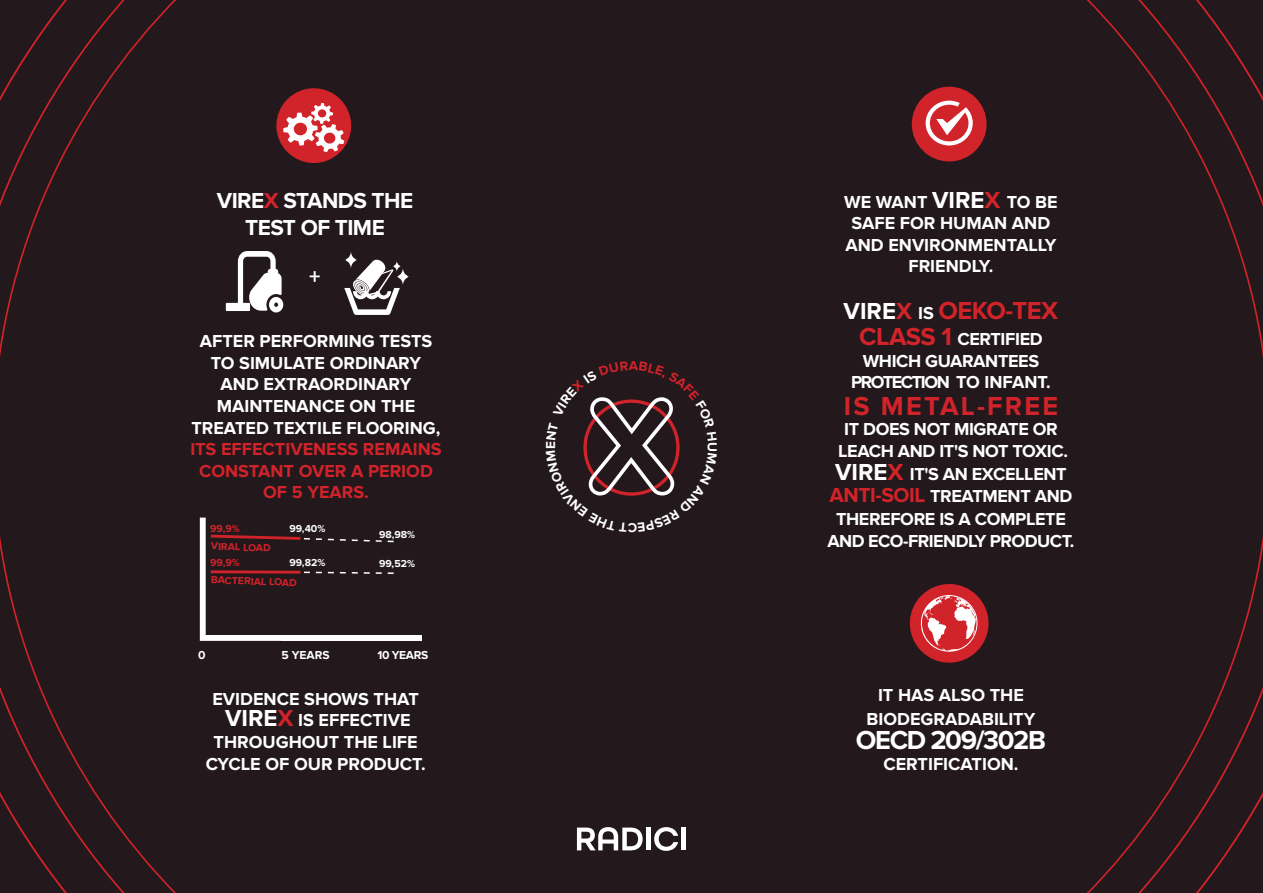
<style>
.page{position:relative;width:1263px;height:893px;background:#23181c}
.page>*{position:absolute;margin:0;border:0;box-sizing:border-box;transform-origin:0 0}
.t1{font:27px "RADICI Text 5.Bold";letter-spacing:.08em;color:#d1232a}
.t2{font:27px "RADICI Text 5.Bold";letter-spacing:-.05em;color:#fff}
.t3{font:25.5px "RADICI Text 5.Bold";letter-spacing:-.02em;color:#d1232a}
.t4{font:22.5px "RADICI Text 5.Bold";letter-spacing:-.025em;color:#fff}
.t5{font:18px/21.6px "RADICI Text 5.Bold";color:#fff;text-align:center}
.t6{font:18px "RADICI Text 5.Bold";letter-spacing:-.02em;color:#fff}
.t7{font:18px/21.6px "RADICI Text 5.Bold";color:#d1232a;text-align:center}
.t8{font:18px "RADICI Text 5.Bold";letter-spacing:-.03em;color:#fff}
.t9{font:18px "RADICI Text 5.Bold";letter-spacing:-.08em;color:#fff}
.t10{font:13.5px "RADICI Text 5.Bold";color:#fff}
.t11{font:12px "RADICI Text 5.Bold";letter-spacing:-.03em;color:#fff}
.t12{font:10.5px "RADICI Text 5.Bold";color:#d1232a}
.t13{font:10.5px "RADICI Text 5.Bold";color:#fff}
.s1{color:#d1232a}
.s2{color:#fff}
.s3{font-size:24px}
.s4{font-size:24px;color:#d1232a}
.s5{font-size:24px;color:#fff}
.s6{font-size:18px;color:#fff}
.s7{font-size:25.5px;color:#d1232a}
.s8{font-size:21px;color:#d1232a}
</style>
<div class="page">
<svg style="left:577px;top:827px;width:66px;height:23px"></svg>
<div style="left:646px;top:828px;width:5px;height:22px;background:#fff"></div>
<svg style="left:654px;top:827px;width:24px;height:24px"></svg>
<hr style="left:682px;top:828px;width:4px;height:22px;background:#fff">
<div style="left:912px;top:87px;width:74px;height:74px;background:#d1232a;border-radius:50%"></div>
<svg style="left:925px;top:101px;width:48px;height:44px"></svg>
<div style="left:910px;top:584px;width:78px;height:79px;background:#d1232a;border-radius:50%"></div>
<svg style="left:921px;top:595px;width:56px;height:57px"></svg>
<div style="left:276px;top:88px;width:75px;height:75px;background:#d1232a;border-radius:50%"></div>
<svg style="left:283px;top:103px;width:61px;height:49px"></svg>
<div style="left:281px;top:635px;width:141px;height:6px;background:#fff"></div>
<svg style="left:226px;top:251px;width:57px;height:61px"></svg>
<svg style="left:345px;top:251px;width:12px;height:18px"></svg>
<svg style="left:397px;top:268px;width:12px;height:18px"></svg>
<svg style="left:344px;top:260px;width:56px;height:55px"></svg>
<svg style="left:200px;top:518px;width:195px;height:123px;background:#3b2e32"></svg>
<svg style="left:546px;top:361px;width:171px;height:171px;background:#332428"></svg>
<p class="t4" style="left:217px;top:187px;width:198px">VIRE<span class="s1">X</span> STANDS THE</p>
<p class="t4" style="left:245px;top:214px;width:141px">TEST OF TIME</p>
<p class="t4" style="left:309px;top:263px;width:13px">+</p>
<p class="t5" style="left:200px;top:331px;width:234px">AFTER PERFORMING TESTS<br>TO SIMULATE ORDINARY<br>AND EXTRAORDINARY</p>
<p class="t5" style="left:217px;top:395px;width:200px">MAINTENANCE ON THE</p>
<p class="t7" style="left:190px;top:417px;width:253px"><span class="s2">TREATED TEXTILE FLOORING,<br></span>ITS EFFECTIVENESS REMAINS<br>CONSTANT OVER A PERIOD<br>OF 5 YEARS.</p>
<p class="t12" style="left:210px;top:523px;width:31px">99,9%</p>
<p class="t13" style="left:289px;top:523px;width:37px">99,40%</p>
<p class="t13" style="left:379px;top:528px;width:38px">98,98%</p>
<p class="t12" style="left:211px;top:540px;width:61px;rotate:2deg">VIRAL LOAD</p>
<p class="t12" style="left:210px;top:556px;width:31px">99,9%</p>
<p class="t13" style="left:289px;top:556px;width:37px">99,82%</p>
<p class="t13" style="left:379px;top:557px;width:37px">99,52%</p>
<p class="t12" style="left:211px;top:574px;width:87px;rotate:2deg">BACTERIAL LOAD</p>
<p class="t11" style="left:198px;top:648px;width:9px">0</p>
<p class="t11" style="left:281px;top:648px;width:50px">5 YEARS</p>
<p class="t11" style="left:377px;top:648px;width:52px">10 YEARS</p>
<p class="t5" style="left:212px;top:688px;width:208px">EVIDENCE SHOWS THAT</p>
<p class="t5" style="left:206px;top:710px;width:221px"><span class="s3">VIRE</span><span class="s4">X</span> IS EFFECTIVE<br>THROUGHOUT THE LIFE<br>CYCLE OF OUR PRODUCT.</p>
<p class="t10" style="left:543px;top:449px;width:9px;rotate:-90deg">E</p>
<p class="t10" style="left:720px;top:442px;width:11px;rotate:90deg">U</p>
<p class="t5" style="left:844px;top:191px;width:215px">WE WANT <span class="s3">VIRE</span><span class="s4">X</span> TO BE<br>SAFE FOR HUMAN AND</p>
<p class="t5" style="left:845px;top:234px;width:213px">AND ENVIRONMENTALLY<br>FRIENDLY.</p>
<p class="t3" style="left:844px;top:296px;width:216px"><span class="s5">VIRE</span><span class="s3">X</span> <span class="s6">IS</span> OEKO-TEX</p>
<p class="t6" style="left:859px;top:329px;width:185px"><span class="s7">CLASS 1</span> CERTIFIED</p>
<p class="t6" style="left:863px;top:350px;width:178px">WHICH GUARANTEES</p>
<p class="t9" style="left:851px;top:372px;width:201px">PROTECTION TO INFANT.</p>
<p class="t1" style="left:844px;top:391px;width:216px">IS METAL-FREE</p>
<p class="t6" style="left:844px;top:418px;width:215px">IT DOES NOT MIGRATE OR</p>
<p class="t6" style="left:838px;top:441px;width:231px">LEACH AND IT'S NOT TOXIC.</p>
<p class="t6" style="left:835px;top:463px;width:233px"><span class="s3">VIRE</span><span class="s4">X</span> IT'S AN EXCELLENT</p>
<p class="t6" style="left:829px;top:486px;width:244px"><span class="s8">ANTI-SOIL</span> TREATMENT AND</p>
<p class="t6" style="left:836px;top:508px;width:231px">THEREFORE IS A COMPLETE</p>
<p class="t8" style="left:827px;top:531px;width:249px">AND ECO-FRIENDLY PRODUCT.</p>
<p class="t5" style="left:878px;top:685px;width:147px">IT HAS ALSO THE</p>
<p class="t5" style="left:866px;top:709px;width:170px">BIODEGRADABILITY</p>
<p class="t2" style="left:856px;top:724px;width:191px">OECD 209/302B</p>
<p class="t5" style="left:883px;top:754px;width:137px">CERTIFICATION.</p>
</div>
